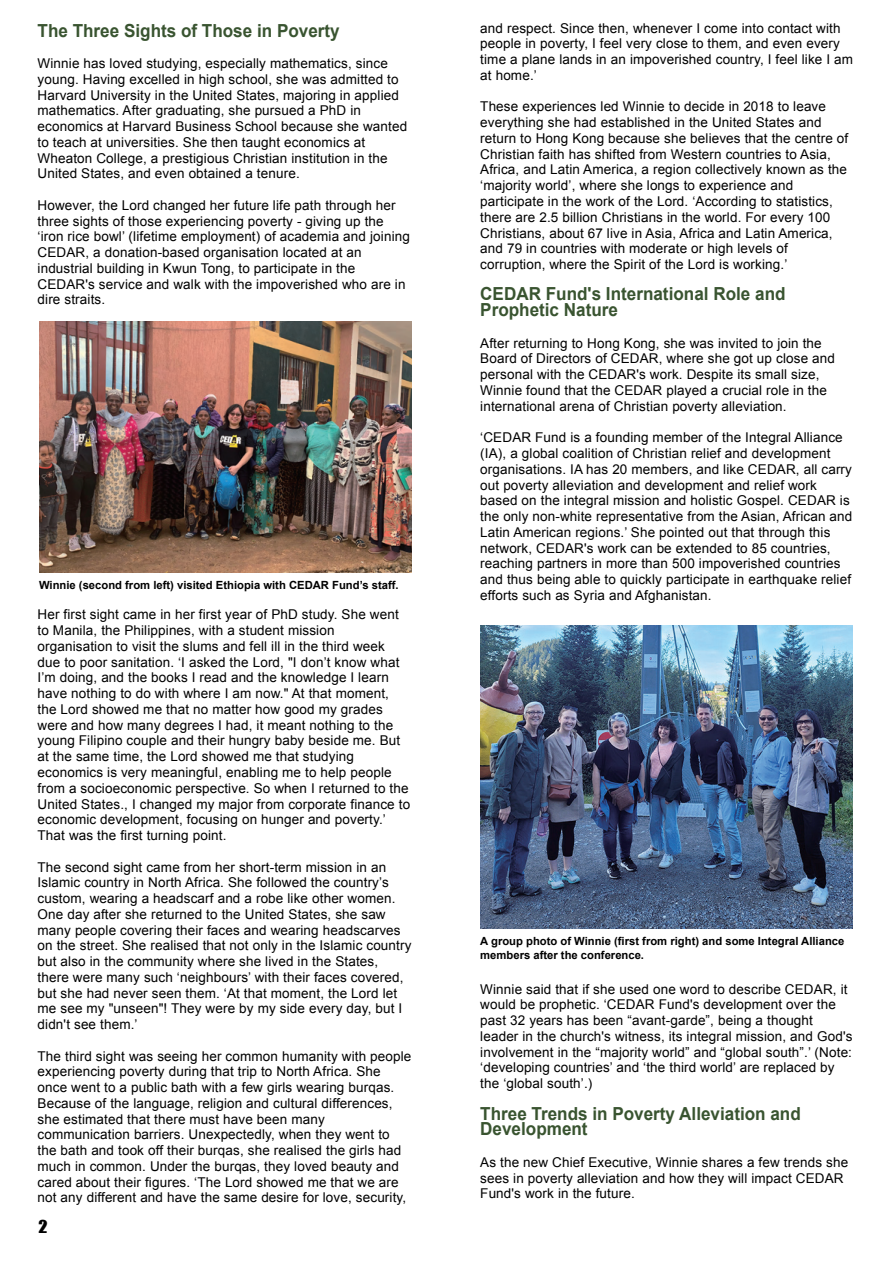
<style>
.page{position:relative;width:893px;height:1263px;background:#fff}
.page>*{position:absolute;margin:0;border:0;box-sizing:border-box;transform-origin:0 0}
.t1{font:700 18px/15.8px "Arial";color:#395430;scale:.95 1}
.t2{font:16.35px "Impact";color:#000;scale:1.1 1}
.t3{font:13.5px/15.8px "Arial";letter-spacing:.01em;color:#000}
.t4{font:700 11.25px/13.5px "Arial";color:#000}
</style>
<div class="page">
<img style="left:39px;top:321px;width:373px;height:252px">
<img style="left:480px;top:626px;width:373px;height:303px">
<h1 class="t1" style="left:38px;top:23px;width:320px">The Three Sights of Those in Poverty</h1>
<p class="t3" style="left:38px;top:56px;width:371px">Winnie has loved studying, especially mathematics, since young. Having excelled in high school, she was admitted to Harvard University in the United States, majoring in applied mathematics. After graduating, she pursued a PhD in economics at Harvard Business School because she wanted to teach at universities. She then taught economics at Wheaton College, a prestigious Christian institution in the United States, and even obtained a tenure.</p>
<p class="t3" style="left:38px;top:197px;width:374px">However, the Lord changed her future life path through her three sights of those experiencing poverty - giving up the ‘iron rice bowl’ (lifetime employment) of academia and joining CEDAR, a donation-based organisation located at an industrial building in Kwun Tong, to participate in the CEDAR's service and walk with the impoverished who are in dire straits.</p>
<p class="t4" style="left:39px;top:579px;width:361px">Winnie (second from left) visited Ethiopia with CEDAR Fund’s staff.</p>
<p class="t3" style="left:38px;top:607px;width:374px">Her first sight came in her first year of PhD study. She went to Manila, the Philippines, with a student mission organisation to visit the slums and fell ill in the third week due to poor sanitation. ‘I asked the Lord, "I don’t know what I’m doing, and the books I read and the knowledge I learn have nothing to do with where I am now." At that moment, the Lord showed me that no matter how good my grades were and how many degrees I had, it meant nothing to the young Filipino couple and their hungry baby beside me. But at the same time, the Lord showed me that studying economics is very meaningful, enabling me to help people from a socioeconomic perspective. So when I returned to the United States., I changed my major from corporate finance to economic development, focusing on hunger and poverty.’ That was the first turning point.</p>
<p class="t3" style="left:38px;top:859px;width:375px">The second sight came from her short-term mission in an Islamic country in North Africa. She followed the country’s custom, wearing a headscarf and a robe like other women.<br>One day after she returned to the United States, she saw many people covering their faces and wearing headscarves on the street. She realised that not only in the Islamic country but also in the community where she lived in the States, there were many such ‘neighbours’ with their faces covered, but she had never seen them. ‘At that moment, the Lord let me see my "unseen"! They were by my side every day, but I didn't see them.’</p>
<p class="t3" style="left:38px;top:1048px;width:375px">The third sight was seeing her common humanity with people experiencing poverty during that trip to North Africa. She once went to a public bath with a few girls wearing burqas.<br>Because of the language, religion and cultural differences, she estimated that there must have been many communication barriers. Unexpectedly, when they went to the bath and took off their burqas, she realised the girls had much in common. Under the burqas, they loved beauty and cared about their figures. ‘The Lord showed me that we are not any different and have the same desire for love, security,</p>
<p class="t2" style="left:39px;top:1213px;width:10px">2</p>
<p class="t3" style="left:480px;top:20px;width:374px">and respect. Since then, whenever I come into contact with people in poverty, I feel very close to them, and even every time a plane lands in an impoverished country, I feel like I am at home.’</p>
<p class="t3" style="left:480px;top:99px;width:370px">These experiences led Winnie to decide in 2018 to leave everything she had established in the United States and return to Hong Kong because she believes that the centre of Christian faith has shifted from Western countries to Asia, Africa, and Latin America, a region collectively known as the ‘majority world’, where she longs to experience and participate in the work of the Lord. ‘According to statistics, there are 2.5 billion Christians in the world. For every 100<br>Christians, about 67 live in Asia, Africa and Latin America, and 79 in countries with moderate or high levels of corruption, where the Spirit of the Lord is working.’</p>
<h1 class="t1" style="left:480px;top:287px;width:323px">CEDAR Fund's International Role and<br>Prophetic Nature</h1>
<p class="t3" style="left:480px;top:335px;width:356px">After returning to Hong Kong, she was invited to join the Board of Directors of CEDAR, where she got up close and personal with the CEDAR's work. Despite its small size, Winnie found that the CEDAR played a crucial role in the international arena of Christian poverty alleviation.</p>
<p class="t3" style="left:480px;top:430px;width:374px">‘CEDAR Fund is a founding member of the Integral Alliance (IA), a global coalition of Christian relief and development organisations. IA has 20 members, and like CEDAR, all carry out poverty alleviation and development and relief work based on the integral mission and holistic Gospel. CEDAR is the only non-white representative from the Asian, African and Latin American regions.’ She pointed out that through this network, CEDAR's work can be extended to 85 countries, reaching partners in more than 500 impoverished countries and thus being able to quickly participate in earthquake relief efforts such as Syria and Afghanistan.</p>
<p class="t4" style="left:480px;top:935px;width:366px">A group photo of Winnie (first from right) and some Integral Alliance members after the conference.</p>
<p class="t3" style="left:480px;top:981px;width:374px">Winnie said that if she used one word to describe CEDAR, it would be prophetic. ‘CEDAR Fund's development over the past 32 years has been “avant-garde”, being a thought leader in the church's witness, its integral mission, and God's involvement in the “majority world” and “global south”.’ (Note: ‘developing countries’ and ‘the third world’ are replaced by the ‘global south’.)</p>
<h1 class="t1" style="left:480px;top:1106px;width:339px">Three Trends in Poverty Alleviation and<br>Development</h1>
<p class="t3" style="left:480px;top:1154px;width:369px">As the new Chief Executive, Winnie shares a few trends she sees in poverty alleviation and how they will impact CEDAR<br>Fund's work in the future.</p>
</div>
